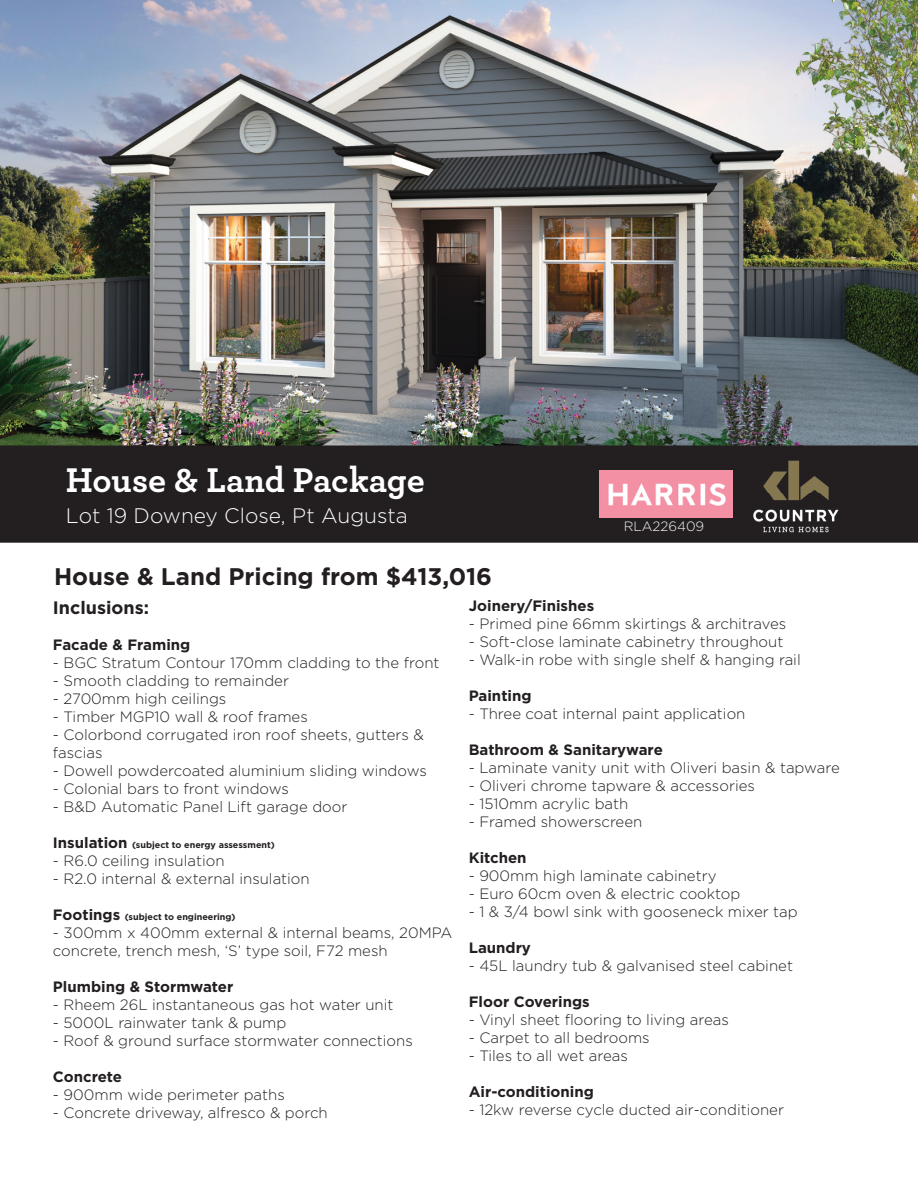
<style>
.page{position:relative;width:918px;height:1188px;background:#fff}
.page>*{position:absolute;margin:0;border:0;box-sizing:border-box;transform-origin:0 0}
.t1{font:700 36px "Archer";letter-spacing:-.005em;color:#fff}
.t2{font:700 24px "Gotham";color:#231f20}
.t3{font:300 21px "Gotham";color:#fff}
.t4{font:700 18px "Gotham";color:#231f20}
.t5{font:300 15px/18px "Gotham";color:#231f20}
.t6{font:700 15px "Gotham";color:#231f20}
.t7{font:300 13.5px "Gotham";color:#f7f7f8}
.t8{font:700 9px "Gotham";color:#231f20}
.s1{font-size:15px}
</style>
<div class="page">
<img style="left:0;top:0;width:918px;height:446px">
<div style="left:1px;top:446px;width:916px;height:96px;background:#231f20"></div>
<div style="left:0;top:446px;width:918px;height:97px;border:2px solid #231f20"></div>
<img style="left:753px;top:460px;width:86px;height:73px">
<img style="left:600px;top:470px;width:133px;height:48px">
<h1 class="t1" style="left:66px;top:451px;width:361px">House &amp; Land Package</h1>
<h3 class="t3" style="left:66px;top:502px;width:343px">Lot 19 Downey Close, Pt Augusta</h3>
<p class="t7" style="left:624px;top:518px;width:82px">RLA226409</p>
<h2 class="t2" style="left:54px;top:561px;width:440px">House &amp; Land Pricing from $413,016</h2>
<p class="t4" style="left:53px;top:595px;width:98px">Inclusions:</p>
<p class="t6" style="left:53px;top:635px;width:139px">Facade &amp; Framing</p>
<p class="t5" style="left:53px;top:653px;width:388px">- BGC Stratum Contour 170mm cladding to the front</p>
<p class="t5" style="left:53px;top:671px;width:238px">- Smooth cladding to remainder</p>
<p class="t5" style="left:53px;top:689px;width:175px">- 2700mm high ceilings</p>
<p class="t5" style="left:53px;top:707px;width:256px">- Timber MGP10 wall &amp; roof frames</p>
<p class="t5" style="left:53px;top:725px;width:373px">- Colorbond corrugated iron roof sheets, gutters &amp; fascias</p>
<p class="t5" style="left:53px;top:761px;width:375px">- Dowell powdercoated aluminium sliding windows</p>
<p class="t5" style="left:53px;top:779px;width:238px">- Colonial bars to front windows</p>
<p class="t5" style="left:53px;top:797px;width:296px">- B&amp;D Automatic Panel Lift garage door</p>
<p class="t8" style="left:53px;top:839px;width:223px"><span class="s1">Insulation</span> (subject to energy assessment)</p>
<p class="t5" style="left:53px;top:851px;width:173px">- R6.0 ceiling insulation</p>
<p class="t5" style="left:53px;top:869px;width:258px">- R2.0 internal &amp; external insulation</p>
<p class="t8" style="left:53px;top:911px;width:184px"><span class="s1">Footings</span> (subject to engineering)</p>
<p class="t5" style="left:53px;top:923px;width:401px">- 300mm x 400mm external &amp; internal beams, 20MPA concrete, trench mesh, ‘S’ type soil, F72 mesh</p>
<p class="t6" style="left:53px;top:977px;width:182px">Plumbing &amp; Stormwater</p>
<p class="t5" style="left:53px;top:995px;width:342px">- Rheem 26L instantaneous gas hot water unit</p>
<p class="t5" style="left:53px;top:1013px;width:235px">- 5000L rainwater tank &amp; pump</p>
<p class="t5" style="left:53px;top:1031px;width:361px">- Roof &amp; ground surface stormwater connections</p>
<p class="t6" style="left:53px;top:1067px;width:71px">Concrete</p>
<p class="t5" style="left:53px;top:1085px;width:233px">- 900mm wide perimeter paths</p>
<p class="t5" style="left:53px;top:1103px;width:276px">- Concrete driveway, alfresco &amp; porch</p>
<p class="t6" style="left:469px;top:596px;width:127px">Joinery/Finishes</p>
<p class="t5" style="left:469px;top:615px;width:319px">- Primed pine 66mm skirtings &amp; architraves</p>
<p class="t5" style="left:469px;top:633px;width:316px">- Soft-close laminate cabinetry throughout</p>
<p class="t5" style="left:469px;top:651px;width:334px">- Walk-in robe with single shelf &amp; hanging rail</p>
<p class="t6" style="left:469px;top:686px;width:64px">Painting</p>
<p class="t5" style="left:469px;top:705px;width:278px">- Three coat internal paint application</p>
<p class="t6" style="left:469px;top:740px;width:196px">Bathroom &amp; Sanitaryware</p>
<p class="t5" style="left:469px;top:759px;width:373px">- Laminate vanity unit with Oliveri basin &amp; tapware</p>
<p class="t5" style="left:469px;top:777px;width:288px">- Oliveri chrome tapware &amp; accessories</p>
<p class="t5" style="left:469px;top:795px;width:161px">- 1510mm acrylic bath</p>
<p class="t5" style="left:469px;top:813px;width:175px">- Framed showerscreen</p>
<p class="t6" style="left:469px;top:848px;width:59px">Kitchen</p>
<p class="t5" style="left:469px;top:867px;width:249px">- 900mm high laminate cabinetry</p>
<p class="t5" style="left:469px;top:885px;width:273px">- Euro 60cm oven &amp; electric cooktop</p>
<p class="t5" style="left:469px;top:903px;width:331px">- 1 &amp; 3/4 bowl sink with gooseneck mixer tap</p>
<p class="t6" style="left:469px;top:938px;width:64px">Laundry</p>
<p class="t5" style="left:469px;top:957px;width:326px">- 45L laundry tub &amp; galvanised steel cabinet</p>
<p class="t6" style="left:469px;top:992px;width:123px">Floor Coverings</p>
<p class="t5" style="left:469px;top:1011px;width:262px">- Vinyl sheet flooring to living areas</p>
<p class="t5" style="left:469px;top:1029px;width:183px">- Carpet to all bedrooms</p>
<p class="t5" style="left:469px;top:1047px;width:161px">- Tiles to all wet areas</p>
<p class="t6" style="left:469px;top:1082px;width:127px">Air-conditioning</p>
<p class="t5" style="left:469px;top:1101px;width:317px">- 12kw reverse cycle ducted air-conditioner</p>
</div>
